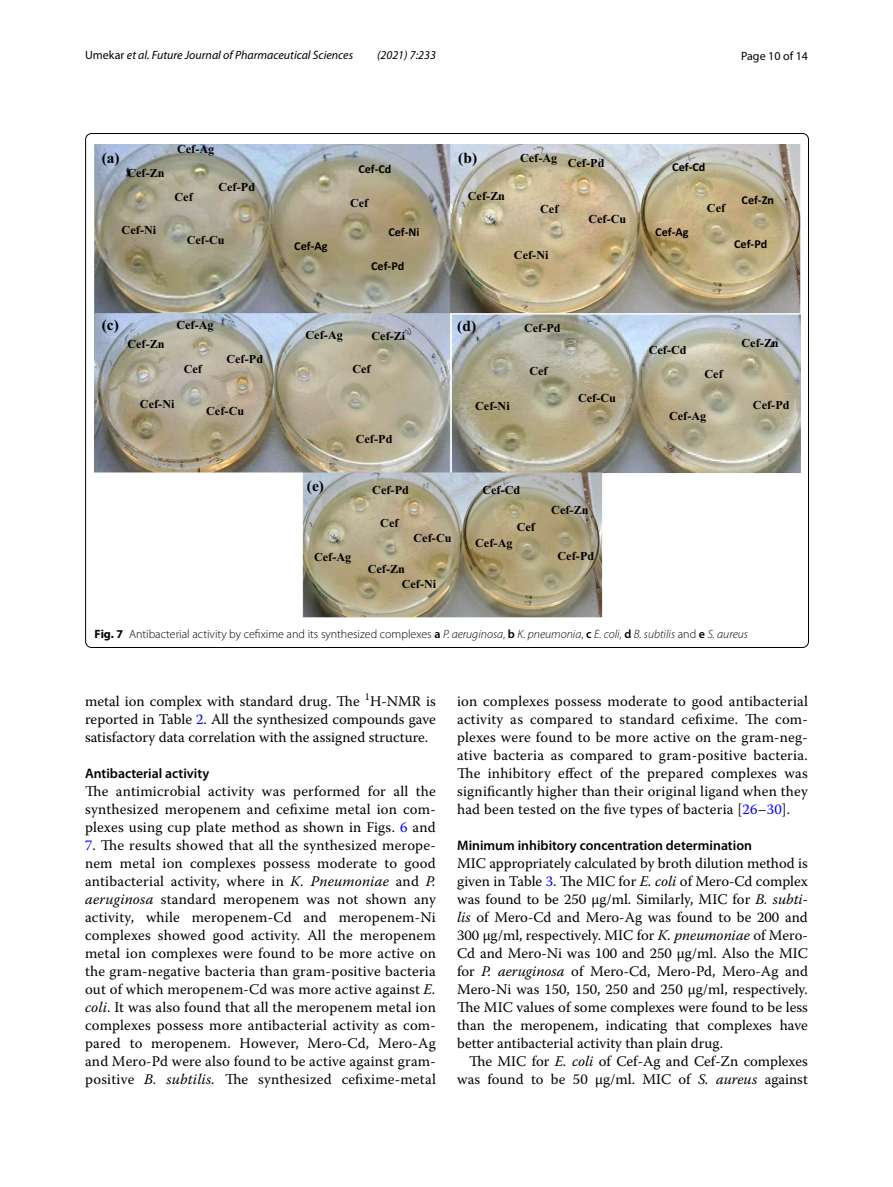
<style>
.page{position:relative;width:893px;height:1187px;background:#fff}
.page>*{position:absolute;margin:0;border:0;box-sizing:border-box;transform-origin:0 0}
.t1{font:15.45px "Times New Roman PS Bold MT2";color:#000}
.t2{font:14.7px/18px "Warnock Pro";letter-spacing:.01em;color:#000;text-align:justify}
.t3{font:600 13.8px "Myriad Pro";color:#000}
.t4{font:12.15px/14.9px "Times New Roman PS Bold MT2";letter-spacing:-.005em;color:#000}
.t5{font:12.15px "Calibri Bold 2";color:#000}
.t6{font:300 12px "Myriad Pro";color:#000}
.t7{font:italic 12px "Myriad Pro";color:#000}
.t8{font:12px "Myriad Pro";color:#000}
.s1{font-style:normal}
.s2{font-weight:700}
.s3{font-weight:600}
.s4{font-style:italic}
.s5{color:#00f}
</style>
<div class="page">
<img style="left:94px;top:144px;width:706px;height:474px">
<p class="t7" style="left:85px;top:48px;width:270px"><span class="s1">Umekar</span> et al. Future Journal of Pharmaceutical Sciences</p>
<p class="t7" style="left:377px;top:48px;width:60px">(2021) 7:233</p>
<p class="t8" style="left:741px;top:48px;width:68px">Page 10 of 14</p>
<p class="t4" style="left:177px;top:141px;width:39px">Cef-Ag</p>
<p class="t1" style="left:102px;top:147px;width:20px">(a)</p>
<p class="t1" style="left:458px;top:147px;width:20px">(b)</p>
<p class="t5" style="left:358px;top:161px;width:35px">Cef-Cd</p>
<p class="t4" style="left:127px;top:165px;width:39px">Cef-Zn</p>
<p class="t4" style="left:122px;top:222px;width:36px">Cef-Ni</p>
<p class="t4" style="left:175px;top:189px;width:20px">Cef</p>
<p class="t4" style="left:218px;top:179px;width:38px">Cef-Pd</p>
<p class="t4" style="left:187px;top:232px;width:39px">Cef-Cu</p>
<p class="t5" style="left:294px;top:238px;width:35px">Cef-Ag</p>
<p class="t4" style="left:350px;top:195px;width:20px">Cef</p>
<p class="t5" style="left:388px;top:224px;width:33px">Cef-Ni</p>
<p class="t5" style="left:371px;top:258px;width:35px">Cef-Pd</p>
<p class="t4" style="left:468px;top:188px;width:39px">Cef-Zn</p>
<p class="t4" style="left:520px;top:150px;width:39px">Cef-Ag</p>
<p class="t4" style="left:568px;top:155px;width:38px">Cef-Pd</p>
<p class="t4" style="left:540px;top:201px;width:20px">Cef</p>
<p class="t4" style="left:514px;top:247px;width:36px">Cef-Ni</p>
<p class="t4" style="left:588px;top:211px;width:39px">Cef-Cu</p>
<p class="t1" style="left:102px;top:314px;width:19px">(c)</p>
<p class="t4" style="left:127px;top:336px;width:39px">Cef-Zn</p>
<p class="t4" style="left:176px;top:317px;width:39px">Cef-Ag</p>
<p class="t4" style="left:184px;top:361px;width:20px">Cef</p>
<p class="t4" style="left:226px;top:351px;width:38px">Cef-Pd</p>
<p class="t4" style="left:306px;top:327px;width:39px">Cef-Ag</p>
<p class="t4" style="left:372px;top:328px;width:35px">Cef-Zi</p>
<p class="t4" style="left:352px;top:361px;width:20px">Cef</p>
<p class="t1" style="left:457px;top:315px;width:20px">(d)</p>
<p class="t4" style="left:524px;top:320px;width:38px">Cef-Pd</p>
<p class="t4" style="left:529px;top:363px;width:20px">Cef</p>
<p class="t4" style="left:140px;top:396px;width:36px">Cef-Ni</p>
<p class="t4" style="left:206px;top:403px;width:39px">Cef-Cu</p>
<p class="t4" style="left:475px;top:398px;width:36px">Cef-Ni</p>
<p class="t4" style="left:578px;top:390px;width:39px">Cef-Cu</p>
<p class="t4" style="left:356px;top:431px;width:38px">Cef-Pd</p>
<p class="t1" style="left:307px;top:475px;width:19px">(e)</p>
<p class="t4" style="left:372px;top:482px;width:38px">Cef-Pd</p>
<p class="t4" style="left:482px;top:482px;width:39px">Cef-Cd</p>
<p class="t4" style="left:551px;top:502px;width:39px">Cef-Zn</p>
<p class="t4" style="left:380px;top:515px;width:20px">Cef</p>
<p class="t4" style="left:517px;top:519px;width:20px">Cef</p>
<p class="t4" style="left:414px;top:530px;width:39px">Cef-Cu</p>
<p class="t4" style="left:475px;top:535px;width:39px">Cef-Ag</p>
<p class="t4" style="left:314px;top:549px;width:39px">Cef-Ag</p>
<p class="t4" style="left:402px;top:561px;width:36px;text-indent:-34px">Cef-Zn<br>Cef-Ni</p>
<p class="t4" style="left:558px;top:548px;width:38px">Cef-Pd</p>
<p class="t5" style="left:672px;top:159px;width:35px">Cef-Cd</p>
<p class="t5" style="left:655px;top:224px;width:35px">Cef-Ag</p>
<p class="t4" style="left:707px;top:200px;width:20px">Cef</p>
<p class="t5" style="left:742px;top:192px;width:34px">Cef-Zn</p>
<p class="t5" style="left:734px;top:237px;width:35px">Cef-Pd</p>
<p class="t4" style="left:649px;top:342px;width:39px">Cef-Cd</p>
<p class="t4" style="left:705px;top:366px;width:20px">Cef</p>
<p class="t4" style="left:669px;top:408px;width:39px">Cef-Ag</p>
<p class="t4" style="left:742px;top:335px;width:39px">Cef-Zn</p>
<p class="t4" style="left:753px;top:397px;width:38px">Cef-Pd</p>
<p class="t6" style="left:95px;top:627px;width:655px"><span class="s2">Fig. 7</span> Antibacterial activity by cefixime and its synthesized complexes <span class="s3">a</span> <span class="s4">P. aeruginosa</span>, <span class="s3">b</span> <span class="s4">K. pneumonia</span>, <span class="s3">c</span> <span class="s4">E. coli</span>, <span class="s3">d</span> <span class="s4">B. subtilis</span> and <span class="s3">e</span> <span class="s4">S. aureus</span></p>
<p class="t2" style="left:85px;top:691px;width:352px">metal ion complex with standard drug. The <sup>1</sup>H-NMR is reported in Table <span class="s5">2</span>. All the synthesized compounds gave satisfactory data correlation with the assigned structure.</p>
<p class="t3" style="left:85px;top:764px;width:126px">Antibacterial activity</p>
<p class="t2" style="left:85px;top:781px;width:352px">The antimicrobial activity was performed for all the synthesized meropenem and cefixime metal ion com&shy;plexes using cup plate method as shown in Figs. <span class="s5">6</span> and</p>
<p class="t2" style="left:85px;top:835px;width:352px"><span class="s5">7</span>. The results showed that all the synthesized merope&shy;nem metal ion complexes possess moderate to good antibacterial activity, where in <span class="s4">K. Pneumoniae</span> and <span class="s4">P. aeruginosa</span> standard meropenem was not shown any activity, while meropenem-Cd and meropenem-Ni complexes showed good activity. All the meropenem metal ion complexes were found to be more active on the gram-negative bacteria than gram-positive bacteria out of which meropenem-Cd was more active against <span class="s4">E. coli</span>. It was also found that all the meropenem metal ion complexes possess more antibacterial activity as com&shy;pared to meropenem. However, Mero-Cd, Mero-Ag and Mero-Pd were also found to be active against gram&shy;positive <span class="s4">B. subtilis.</span> The synthesized cefixime-metal</p>
<p class="t2" style="left:457px;top:691px;width:352px">ion complexes possess moderate to good antibacterial activity as compared to standard cefixime. The com&shy;plexes were found to be more active on the gram-neg&shy;ative bacteria as compared to gram-positive bacteria.<br>The inhibitory effect of the prepared complexes was significantly higher than their original ligand when they had been tested on the five types of bacteria [<span class="s5">26</span>–<span class="s5">30</span>].</p>
<p class="t3" style="left:457px;top:836px;width:296px">Minimum inhibitory concentration determination</p>
<p class="t2" style="left:457px;top:853px;width:352px">MIC appropriately calculated by broth dilution method is given in Table <span class="s5">3</span>. The MIC for <span class="s4">E. coli</span> of Mero-Cd complex was found to be 250 μg/ml. Similarly, MIC for <span class="s4">B. subti&shy;lis</span> of Mero-Cd and Mero-Ag was found to be 200 and 300 μg/ml, respectively. MIC for <span class="s4">K. pneumoniae</span> of Mero-Cd and Mero-Ni was 100 and 250 μg/ml. Also the MIC for <span class="s4">P. aeruginosa</span> of Mero-Cd, Mero-Pd, Mero-Ag and Mero-Ni was 150, 150, 250 and 250 μg/ml, respectively.<br>The MIC values of some complexes were found to be less than the meropenem, indicating that complexes have better antibacterial activity than plain drug.</p>
<p class="t2" style="left:457px;top:1051px;width:352px;text-align:right">The MIC for <span class="s4">E. coli</span> of Cef-Ag and Cef-Zn complexes was found to be 50 μg/ml. MIC of <span class="s4">S. aureus</span> against</p>
</div>
